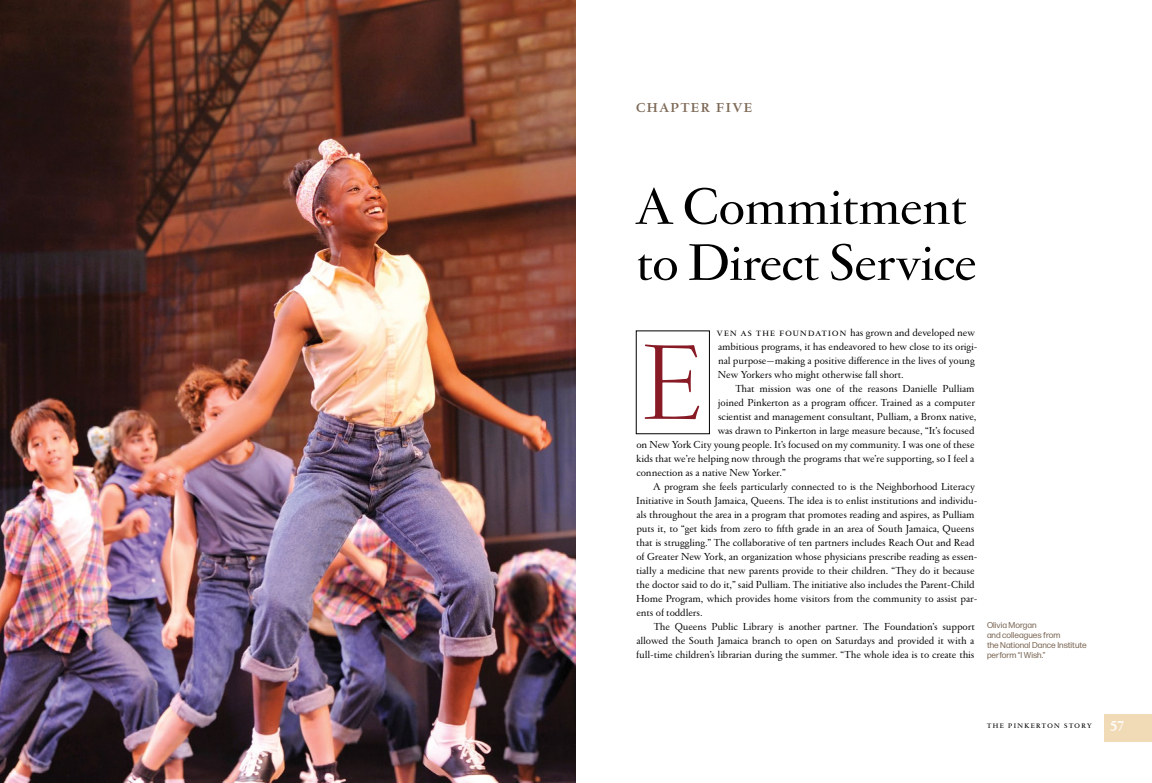
<style>
.page{position:relative;width:1152px;height:783px;background:#fff}
.page>*{position:absolute;margin:0;border:0;box-sizing:border-box;transform-origin:0 0}
.t1{font:300 115px "Garamond FB Display";color:#871a24}
.t2{font:600 56px/56px "Garamond FB Display";letter-spacing:-.01em;color:#000}
.t3{font:700 14px "Garamond FB Text";letter-spacing:.1em;color:#7c6855}
.t4{font:11px "Garamond FB Text";letter-spacing:-.005em;color:#000}
.t5{font:11px/14px "Garamond FB Text";letter-spacing:.05em;color:#000}
.t6{font:9.5px "Garamond FB Text";letter-spacing:.08em;color:#000}
.t7{font:8.5px/10px "Forma DJR Text";color:#7c6855}
.s1{font-weight:700;font-size:15px;color:#fff}
</style>
<div class="page">
<div style="left:1104px;top:714px;width:48px;height:28px;background:#f1dbb7"></div>
<img style="left:0;top:0;width:576px;height:783px">
<div style="left:636px;top:331px;width:74px;height:103px;border:1px solid #000"></div>
<p class="t3" style="left:636px;top:100px;width:118px">CHAPTER FIVE</p>
<h2 class="t2" style="left:636px;top:182px;width:342px">A Commitment to Direct Service</h2>
<p class="t5" style="left:716px;top:326px;width:263px">ven as the foundation has grown and developed new ambitious programs, it has endeavored to hew close to its origi&shy;nal purpose—making a positive difference in the lives of young New Yorkers who might otherwise fall short.</p>
<p class="t4" style="left:735px;top:383px;width:241px">That mission was one of the reasons Danielle Pulliam</p>
<p class="t4" style="left:718px;top:397px;width:259px">joined Pinkerton as a program officer. Trained as a computer</p>
<p class="t4" style="left:718px;top:411px;width:260px">scientist and management consultant, Pulliam, a Bronx native,</p>
<p class="t4" style="left:718px;top:425px;width:258px">was drawn to Pinkerton in large measure because, “It’s focused</p>
<p class="t4" style="left:636px;top:439px;width:340px">on New York City young people. It’s focused on my community. I was one of these</p>
<p class="t4" style="left:636px;top:453px;width:340px">kids that we’re helping now through the programs that we’re supporting, so I feel a</p>
<p class="t4" style="left:636px;top:467px;width:151px">connection as a native New Yorker.”</p>
<p class="t4" style="left:653px;top:481px;width:323px">A program she feels particularly connected to is the Neighborhood Literacy</p>
<p class="t4" style="left:636px;top:495px;width:343px">Initiative in South Jamaica, Queens. The idea is to enlist institutions and individu-</p>
<p class="t4" style="left:636px;top:509px;width:340px">als throughout the area in a program that promotes reading and aspires, as Pulliam</p>
<p class="t4" style="left:636px;top:523px;width:340px">puts it, to “get kids from zero to fifth grade in an area of South Jamaica, Queens</p>
<p class="t4" style="left:636px;top:537px;width:340px">that is struggling.” The collaborative of ten partners includes Reach Out and Read</p>
<p class="t4" style="left:636px;top:551px;width:343px">of Greater New York, an organization whose physicians prescribe reading as essen-</p>
<p class="t4" style="left:636px;top:565px;width:340px">tially a medicine that new parents provide to their children. “They do it because</p>
<p class="t4" style="left:636px;top:579px;width:340px">the doctor said to do it,” said Pulliam. The initiative also includes the Parent-Child</p>
<p class="t4" style="left:636px;top:593px;width:343px">Home Program, which provides home visitors from the community to assist par-</p>
<p class="t4" style="left:636px;top:607px;width:68px">ents of toddlers.</p>
<p class="t4" style="left:654px;top:621px;width:323px">The Queens Public Library is another partner. The Foundation’s support</p>
<p class="t4" style="left:636px;top:635px;width:340px">allowed the South Jamaica branch to open on Saturdays and provided it with a</p>
<p class="t4" style="left:636px;top:649px;width:340px">full-time children’s librarian during the summer. “The whole idea is to create this</p>
<h1 class="t1" style="left:642px;top:328px;width:62px">E</h1>
<p class="t7" style="left:987px;top:620px;width:101px">Olivia Morgan<br>and colleagues from<br>the National Dance Institute perform “I Wish.”</p>
<p class="t6" style="left:987px;top:720px;width:139px">the pinkerton story <span class="s1">57</span></p>
</div>
